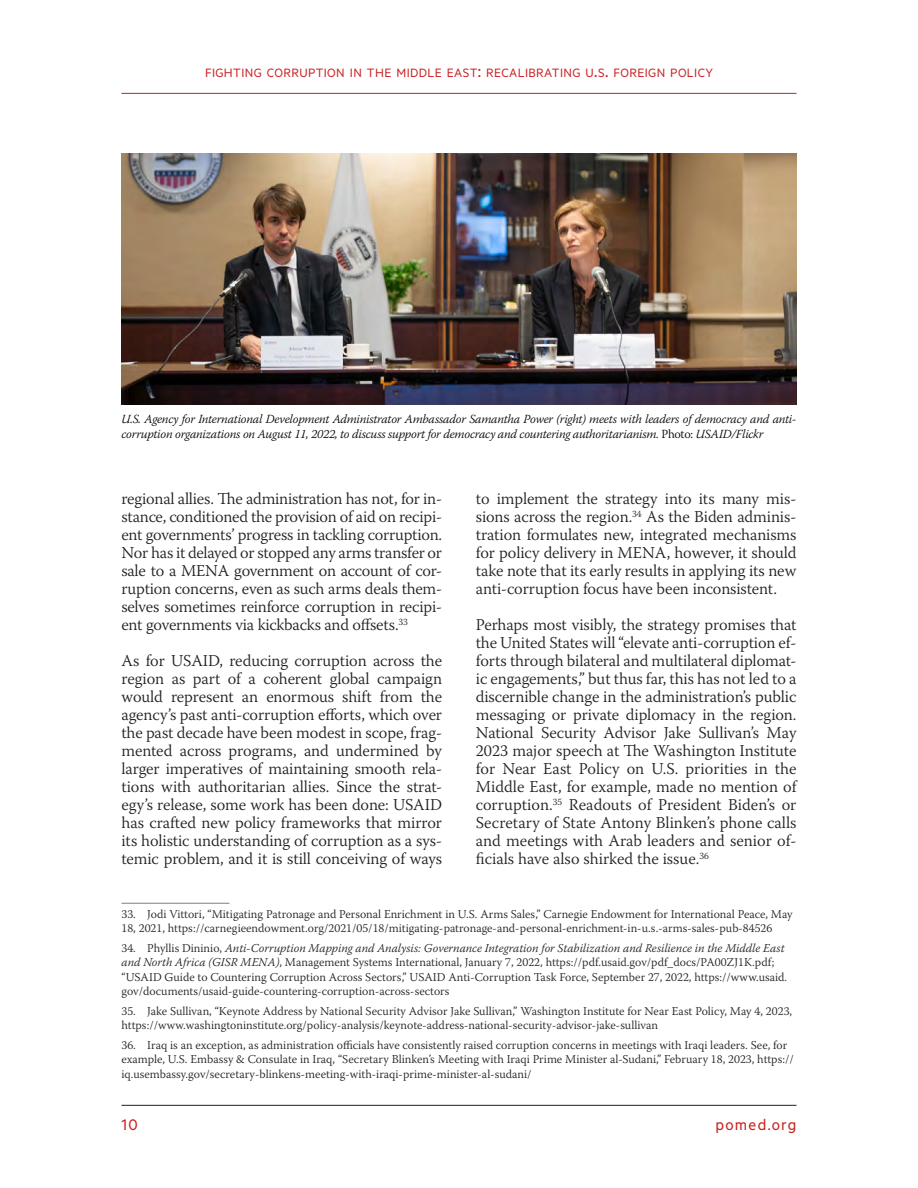
<style>
.page{position:relative;width:918px;height:1188px;background:#fff}
.page>*{position:absolute;margin:0;border:0;box-sizing:border-box;transform-origin:0 0}
.t1{font:17.25px "Metric";letter-spacing:.075em;color:#ca1e1c}
.Body_Text{font:300 16.5px/18px "Warnock Pro";letter-spacing:-.005em;color:#231f20;text-align:justify}
.t2{font:13.65px "Metric";letter-spacing:.03em;color:#cb2427}
.Footnote{font:italic 300 12.3px/15px "Warnock Pro";letter-spacing:-.02em;color:#040503}
.Footnotes{font:300 12px/14.4px "Warnock Pro";color:#231f20}
.s1{font-size:19.5px}
.s2{font-style:normal}
.s3{font-style:italic}
</style>
<div class="page">
<hr style="left:122px;top:1105px;width:674px;height:1px;background:#231f20">
<hr style="left:122px;top:93px;width:674px;height:1px;background:#ca1e1c">
<hr style="left:122px;top:903px;width:108px;height:1px;background:#877d7c">
<img style="left:121px;top:153px;width:675px;height:252px">
<p class="t2" style="left:205px;top:65px;width:509px">FIGHTING CORRUPTION IN THE MIDDLE EAST<span class="s1">:</span> RECALIBRATING U<span class="s1">.</span>S<span class="s1">.</span> FOREIGN POLICY</p>
<p class="Footnote" style="left:122px;top:412px;width:677px">U.S. Agency for International Development Administrator Ambassador Samantha Power (right) meets with leaders of democracy and anti&shy;corruption organizations on August 11, 2022, to discuss support for democracy and countering authoritarianism. <span class="s2">Photo:</span> USAID/Flickr</p>
<p class="Body_Text" style="left:122px;top:489px;width:322px">regional allies. The administration has not, for in&shy;stance, conditioned the provision of aid on recipi&shy;ent governments’ progress in tackling corruption.<br>Nor has it delayed or stopped any arms transfer or sale to a MENA government on account of cor&shy;ruption concerns, even as such arms deals them&shy;selves sometimes reinforce corruption in recipi&shy;ent governments via kickbacks and offsets.<sup>33</sup></p>
<p class="Body_Text" style="left:122px;top:651px;width:322px">As for USAID, reducing corruption across the region as part of a coherent global campaign would represent an enormous shift from the agency’s past anti-corruption efforts, which over the past decade have been modest in scope, frag&shy;mented across programs, and undermined by larger imperatives of maintaining smooth rela&shy;tions with authoritarian allies. Since the strat&shy;egy’s release, some work has been done: USAID has crafted new policy frameworks that mirror its holistic understanding of corruption as a sys&shy;temic problem, and it is still conceiving of ways</p>
<p class="Body_Text" style="left:476px;top:489px;width:322px">to implement the strategy into its many mis&shy;sions across the region.<sup>34</sup> As the Biden adminis&shy;tration formulates new, integrated mechanisms for policy delivery in MENA, however, it should take note that its early results in applying its new anti-corruption focus have been inconsistent.</p>
<p class="Body_Text" style="left:476px;top:615px;width:322px">Perhaps most visibly, the strategy promises that the United States will “elevate anti-corruption ef&shy;forts through bilateral and multilateral diplomat&shy;ic engagements,” but thus far, this has not led to a discernible change in the administration’s public messaging or private diplomacy in the region.<br>National Security Advisor Jake Sullivan’s May 2023 major speech at The Washington Institute for Near East Policy on U.S. priorities in the Middle East, for example, made no mention of corruption.<sup>35</sup> Readouts of President Biden’s or Secretary of State Antony Blinken’s phone calls and meetings with Arab leaders and senior of&shy;ficials have also shirked the issue.<sup>36</sup></p>
<p class="Footnotes" style="left:122px;top:906px;width:673px">33. Jodi Vittori, “Mitigating Patronage and Personal Enrichment in U.S. Arms Sales,” Carnegie Endowment for International Peace, May<br>18, 2021, https://carnegieendowment.org/2021/05/18/mitigating-patronage-and-personal-enrichment-in-u.s.-arms-sales-pub-84526</p>
<p class="Footnotes" style="left:122px;top:940px;width:667px">34. Phyllis Dininio, <span class="s3">Anti-Corruption Mapping and Analysis: Governance Integration for Stabilization and Resilience in the Middle East and North Africa (GISR MENA)</span>, Management Systems International, January 7, 2022, https://pdf.usaid.gov/pdf_docs/PA00ZJ1K.pdf; “USAID Guide to Countering Corruption Across Sectors,” USAID Anti-Corruption Task Force, September 27, 2022, https://www.usaid. gov/documents/usaid-guide-countering-corruption-across-sectors</p>
<p class="Footnotes" style="left:122px;top:1003px;width:672px">35. Jake Sullivan, “Keynote Address by National Security Advisor Jake Sullivan,” Washington Institute for Near East Policy, May 4, 2023, https://www.washingtoninstitute.org/policy-analysis/keynote-address-national-security-advisor-jake-sullivan</p>
<p class="Footnotes" style="left:122px;top:1038px;width:674px">36. Iraq is an exception, as administration officials have consistently raised corruption concerns in meetings with Iraqi leaders. See, for example, U.S. Embassy &amp; Consulate in Iraq, “Secretary Blinken’s Meeting with Iraqi Prime Minister al-Sudani,” February 18, 2023, https:// iq.usembassy.gov/secretary-blinkens-meeting-with-iraqi-prime-minister-al-sudani/</p>
<p class="t1" style="left:122px;top:1115px;width:18px">10</p>
<p class="t1" style="left:715px;top:1115px;width:83px">pomed.org</p>
</div>
